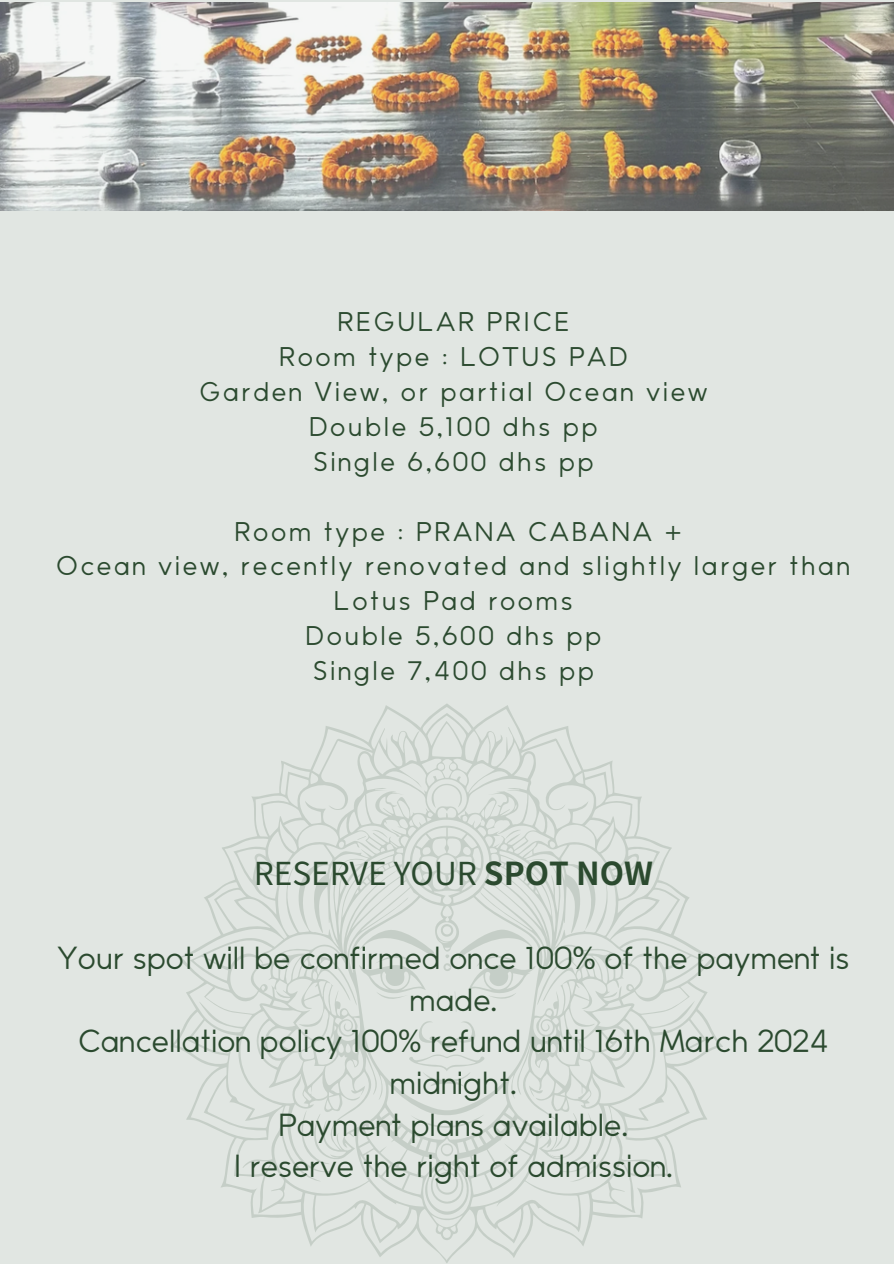
<style>
.page{position:relative;width:894px;height:1264px;background:#fff}
.page>*{position:absolute;margin:0;border:0;box-sizing:border-box;transform-origin:0 0}
.t1{font:31.65px "Gen Yo Gothic TW R";color:#2b4a2f}
.t2{font:30.15px/41.7px "Makinas 4 Flat";color:#2b4a2f;text-align:center}
.t3{font:25.5px/34.8px "Makinas 4 Flat";letter-spacing:.1em;color:#2b4a2f;text-align:center}
.s1{font-family:"Gen Yo Gothic TW B"}
</style>
<div class="page">
<div style="left:0;top:0;width:893px;height:1263px;background:#e1e6e2"></div>
<svg style="left:171px;top:704px;width:552px;height:559px"></svg>
<img style="left:0;top:3px;width:893px;height:208px">
<p class="t3" style="left:337px;top:304px;width:233px">REGULAR PRICE</p>
<p class="t3" style="left:279px;top:339px;width:350px">Room type : LOTUS PAD</p>
<p class="t3" style="left:199px;top:374px;width:510px">Garden View, or partial Ocean view</p>
<p class="t3" style="left:309px;top:409px;width:290px">Double 5,100 dhs pp</p>
<p class="t3" style="left:313px;top:443px;width:282px">Single 6,600 dhs pp</p>
<p class="t3" style="left:234px;top:513px;width:448px">Room type : PRANA CABANA +</p>
<p class="t3" style="left:57px;top:548px;width:794px">Ocean view, recently renovated and slightly larger than<br>Lotus Pad rooms</p>
<p class="t3" style="left:305px;top:618px;width:297px">Double 5,600 dhs pp</p>
<h1 class="t3" style="left:313px;top:653px;width:282px">Single 7,400 dhs pp</h1>
<p class="t1" style="left:254px;top:856px;width:400px">RESERVE YOUR <span class="s1">SPOT NOW</span></p>
<p class="t2" style="left:57px;top:936px;width:793px">Your spot will be confirmed once 100% of the payment is made.<br>Cancellation policy 100% refund until 16th March 2024 midnight.<br>Payment plans available.<br>I reserve the right of admission.</p>
</div>
